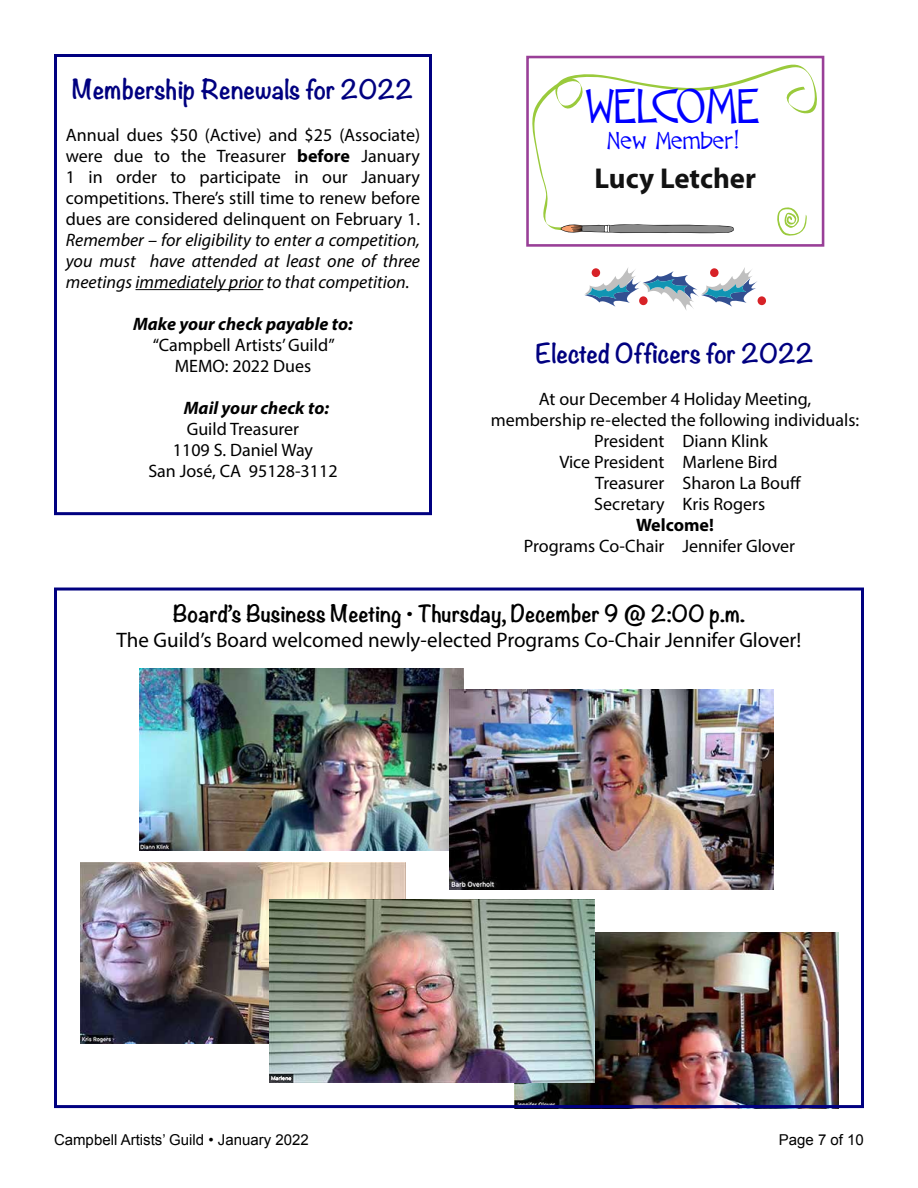
<style>
.page{position:relative;width:918px;height:1188px;background:#fff}
.page>*{position:absolute;margin:0;border:0;box-sizing:border-box;transform-origin:0 0}
.t1{font:43.2px "Doorn Display";color:#00f}
.t2{font:700 28.8px "Myriad";color:#121212}
.t3{font:700 24px "Noteworthy";color:#000080}
.t4{font:21.6px "Doorn Display";color:#00f}
.t5{font:21px "Myriad Pro";color:#000}
.t6{font:700 21px "Noteworthy";color:#000}
.t7{font:18px/21px "Myriad Pro";color:#000;text-align:center}
.t8{font:italic 18px/21px "Myriad Pro";color:#000;text-align:justify}
.t9{font:italic 700 18px "Myriad Pro";color:#000}
.t10{font:700 18px "Myriad Pro";color:#000}
.t11{font:15px "Arial";color:#000}
.s1{font-weight:700}
</style>
<div class="page">
<hr style="left:136px;top:289px;width:127px;height:1px;background:#000">
<div style="left:526px;top:56px;width:298px;height:191px;border:3px solid #993f97"></div>
<svg style="left:780px;top:230px;width:23px;height:6px"></svg>
<svg style="left:532px;top:63px;width:291px;height:167px"></svg>
<svg style="left:560px;top:224px;width:174px;height:10px"></svg>
<img style="left:139px;top:668px;width:324px;height:183px">
<img style="left:514px;top:933px;width:324px;height:171px">
<img style="left:81px;top:862px;width:324px;height:182px">
<img style="left:270px;top:900px;width:324px;height:183px">
<img style="left:450px;top:690px;width:324px;height:199px">
<div style="left:54px;top:54px;width:378px;height:461px;border:3px solid #000080"></div>
<div style="left:54px;top:588px;width:810px;height:520px;border:3px solid #000080"></div>
<svg style="left:584px;top:267px;width:174px;height:43px"></svg>
<div style="left:639px;top:296px;width:9px;height:9px;background:#d72227;border-radius:50%"></div>
<div style="left:592px;top:268px;width:8px;height:9px;background:#d72227;border-radius:50%"></div>
<div style="left:758px;top:296px;width:8px;height:9px;background:#d72227;border-radius:50%"></div>
<div style="left:710px;top:268px;width:9px;height:9px;background:#d72227;border-radius:50%"></div>
<h3 class="t3" style="left:72px;top:68px;width:343px">Membership Renewals for 2022</h3>
<p class="t7" style="left:66px;top:124px;width:356px;text-align:justify">Annual dues $50 (Active) and $25 (Associate) were due to the Treasurer <span class="s1">before</span> January 1 in order to participate in our January competitions. There’s still time to renew before dues are considered delinquent on February 1.</p>
<p class="t8" style="left:66px;top:229px;width:356px">Remember – for eligibility to enter a competition, you must have attended at least one of three meetings immediately prior to that competition.</p>
<p class="t9" style="left:133px;top:312px;width:221px">Make your check payable to:</p>
<p class="t7" style="left:153px;top:334px;width:183px">“Campbell Artists’ Guild”<br>MEMO: 2022 Dues</p>
<p class="t9" style="left:184px;top:396px;width:147px">Mail your check to:</p>
<p class="t7" style="left:148px;top:418px;width:191px">Guild Treasurer<br>1109 S. Daniel Way<br>San José, CA 95128-3112</p>
<h1 class="t1" style="left:586px;top:77px;width:176px">WELCOME</h1>
<p class="t4" style="left:607px;top:126px;width:134px">New Member!</p>
<h2 class="t2" style="left:595px;top:163px;width:163px">Lucy Letcher</h2>
<h3 class="t3" style="left:536px;top:332px;width:280px">Elected Officers for 2022</h3>
<p class="t7" style="left:539px;top:388px;width:274px">At our December 4 Holiday Meeting,</p>
<p class="t7" style="left:491px;top:409px;width:370px">membership re-elected the following individuals:</p>
<p class="t7" style="left:594px;top:430px;width:175px">President Diann Klink</p>
<p class="t7" style="left:559px;top:451px;width:220px">Vice President Marlene Bird</p>
<p class="t7" style="left:595px;top:472px;width:207px">Treasurer Sharon La Bouff</p>
<p class="t7" style="left:594px;top:493px;width:173px">Secretary Kris Rogers</p>
<p class="t10" style="left:636px;top:513px;width:79px">Welcome!</p>
<p class="t7" style="left:524px;top:535px;width:273px">Programs Co-Chair Jennifer Glover</p>
<p class="t6" style="left:173px;top:595px;width:574px">Board’s Business Meeting • Thursday, December 9 @ 2:00 p.m.</p>
<p class="t5" style="left:117px;top:627px;width:686px">The Guild’s Board welcomed newly-elected Programs Co-Chair Jennifer Glover!</p>
<p class="t11" style="left:54px;top:1130px;width:256px">Campbell Artists’ Guild • January 2022</p>
<p class="t11" style="left:779px;top:1130px;width:87px">Page 7 of 10</p>
</div>
